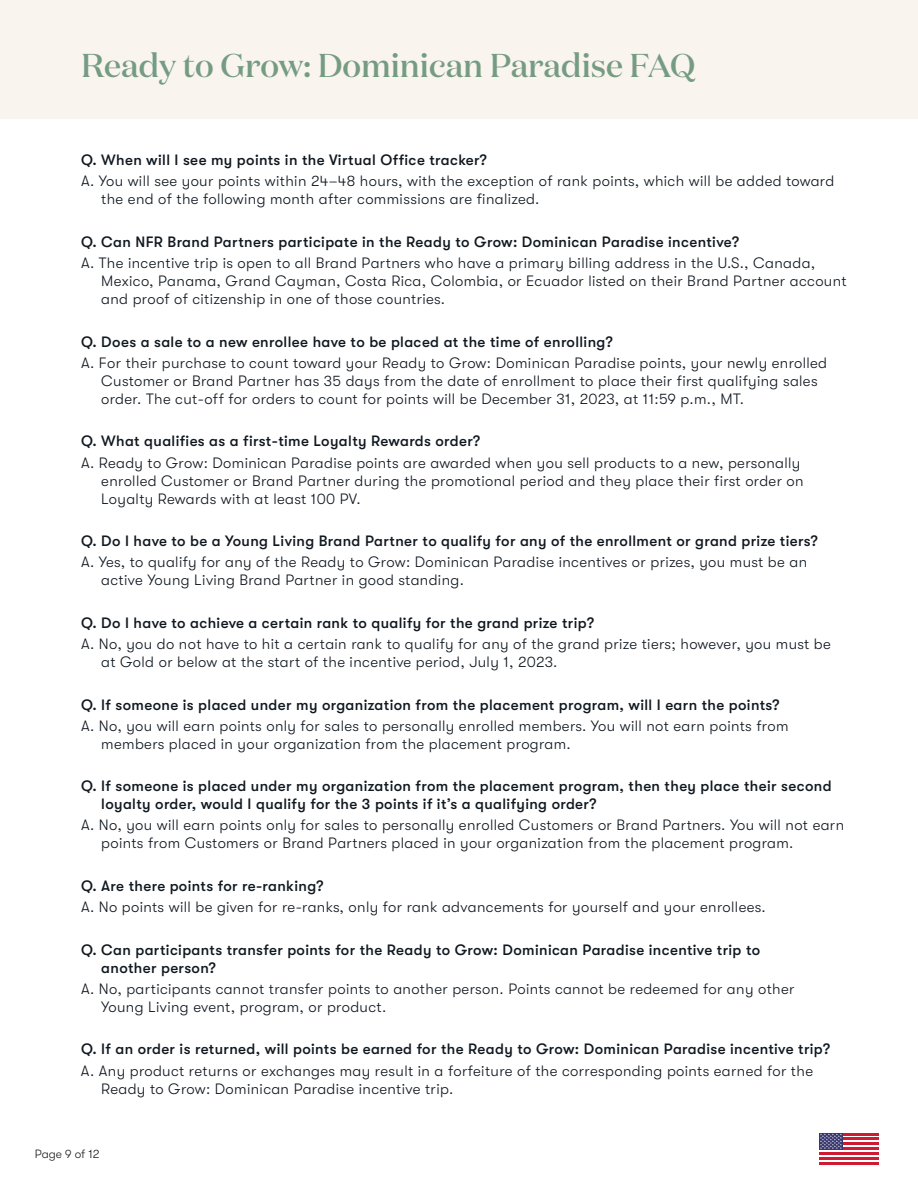
<style>
.page{position:relative;width:918px;height:1188px;background:#fff}
.page>*{position:absolute;margin:0;border:0;box-sizing:border-box;transform-origin:0 0}
.t1{font:500 33px "Domaine Display";color:#759c82}
.t2{font:300 15px/18px "GT Walsheim Pro";letter-spacing:.025em;color:#101820}
.t3{font:500 15px/18px "GT Walsheim Pro";letter-spacing:.025em;color:#101820}
.t4{font:300 12px "GT Walsheim Pro";color:#231f20}
</style>
<div class="page">
<svg style="left:843px;top:1135px;width:36px;height:8px"></svg>
<hr style="left:819px;top:1133px;width:60px;height:2px;background:#cf1b31">
<hr style="left:819px;top:1138px;width:60px;height:2px;background:#cf1b31">
<hr style="left:819px;top:1143px;width:60px;height:2px;background:#cf1b31">
<hr style="left:819px;top:1147px;width:60px;height:3px;background:#cf1b31">
<hr style="left:819px;top:1152px;width:60px;height:3px;background:#cf1b31">
<hr style="left:819px;top:1157px;width:60px;height:3px;background:#cf1b31">
<hr style="left:819px;top:1162px;width:60px;height:2px;background:#cf1b31">
<div style="left:819px;top:1133px;width:24px;height:17px;background:#39376f"></div>
<svg style="left:820px;top:1134px;width:22px;height:15px"></svg>
<div style="left:0;top:0;width:918px;height:119px;background:#f9f4ee"></div>
<p class="t1" style="left:81px;top:44px;width:616px">Ready to Grow: Dominican Paradise FAQ</p>
<p class="t3" style="left:81px;top:151px;width:407px">Q. When will I see my points in the Virtual Office tracker?</p>
<p class="t2" style="left:101px;top:172px;width:734px;text-indent:-20px">A. You will see your points within 24–48 hours, with the exception of rank points, which will be added toward the end of the following month after commissions are finalized.</p>
<p class="t3" style="left:81px;top:233px;width:660px">Q. Can NFR Brand Partners participate in the Ready to Grow: Dominican Paradise incentive?</p>
<p class="t2" style="left:101px;top:254px;width:747px;text-indent:-20px">A. The incentive trip is open to all Brand Partners who have a primary billing address in the U.S., Canada,<br>Mexico, Panama, Grand Cayman, Costa Rica, Colombia, or Ecuador listed on their Brand Partner account and proof of citizenship in one of those countries.</p>
<p class="t3" style="left:81px;top:333px;width:533px">Q. Does a sale to a new enrollee have to be placed at the time of enrolling?</p>
<p class="t2" style="left:101px;top:354px;width:727px;text-indent:-20px">A. For their purchase to count toward your Ready to Grow: Dominican Paradise points, your newly enrolled<br>Customer or Brand Partner has 35 days from the date of enrollment to place their first qualifying sales order. The cut-off for orders to count for points will be December 31, 2023, at 11:59 p.m., MT.</p>
<p class="t3" style="left:81px;top:432px;width:401px">Q. What qualifies as a first-time Loyalty Rewards order?</p>
<p class="t2" style="left:101px;top:454px;width:704px;text-indent:-20px">A. Ready to Grow: Dominican Paradise points are awarded when you sell products to a new, personally enrolled Customer or Brand Partner during the promotional period and they place their first order on<br>Loyalty Rewards with at least 100 PV.</p>
<p class="t3" style="left:81px;top:532px;width:738px">Q. Do I have to be a Young Living Brand Partner to qualify for any of the enrollment or grand prize tiers?</p>
<p class="t2" style="left:101px;top:553px;width:707px;text-indent:-20px">A. Yes, to qualify for any of the Ready to Grow: Dominican Paradise incentives or prizes, you must be an active Young Living Brand Partner in good standing.</p>
<p class="t3" style="left:81px;top:614px;width:515px">Q. Do I have to achieve a certain rank to qualify for the grand prize trip?</p>
<p class="t2" style="left:101px;top:635px;width:731px;text-indent:-20px">A. No, you do not have to hit a certain rank to qualify for any of the grand prize tiers; however, you must be at Gold or below at the start of the incentive period, July 1, 2023.</p>
<p class="t3" style="left:81px;top:695px;width:700px">Q. If someone is placed under my organization from the placement program, will I earn the points?</p>
<p class="t2" style="left:101px;top:717px;width:689px;text-indent:-20px">A. No, you will earn points only for sales to personally enrolled members. You will not earn points from members placed in your organization from the placement program.</p>
<p class="t3" style="left:101px;top:777px;width:732px;text-indent:-20px">Q. If someone is placed under my organization from the placement program, then they place their second loyalty order, would I qualify for the 3 points if it’s a qualifying order?</p>
<p class="t2" style="left:101px;top:816px;width:744px;text-indent:-20px">A. No, you will earn points only for sales to personally enrolled Customers or Brand Partners. You will not earn points from Customers or Brand Partners placed in your organization from the placement program.</p>
<p class="t3" style="left:81px;top:877px;width:244px">Q. Are there points for re-ranking?</p>
<p class="t2" style="left:81px;top:898px;width:686px">A. No points will be given for re-ranks, only for rank advancements for yourself and your enrollees.</p>
<p class="t3" style="left:101px;top:941px;width:660px;text-indent:-20px">Q. Can participants transfer points for the Ready to Grow: Dominican Paradise incentive trip to another person?</p>
<p class="t2" style="left:101px;top:980px;width:695px;text-indent:-20px">A. No, participants cannot transfer points to another person. Points cannot be redeemed for any other<br>Young Living event, program, or product.</p>
<p class="t3" style="left:81px;top:1040px;width:751px">Q. If an order is returned, will points be earned for the Ready to Grow: Dominican Paradise incentive trip?</p>
<p class="t2" style="left:101px;top:1062px;width:713px;text-indent:-20px">A. Any product returns or exchanges may result in a forfeiture of the corresponding points earned for the<br>Ready to Grow: Dominican Paradise incentive trip.</p>
<p class="t4" style="left:35px;top:1147px;width:66px">Page 9 of 12</p>
</div>
